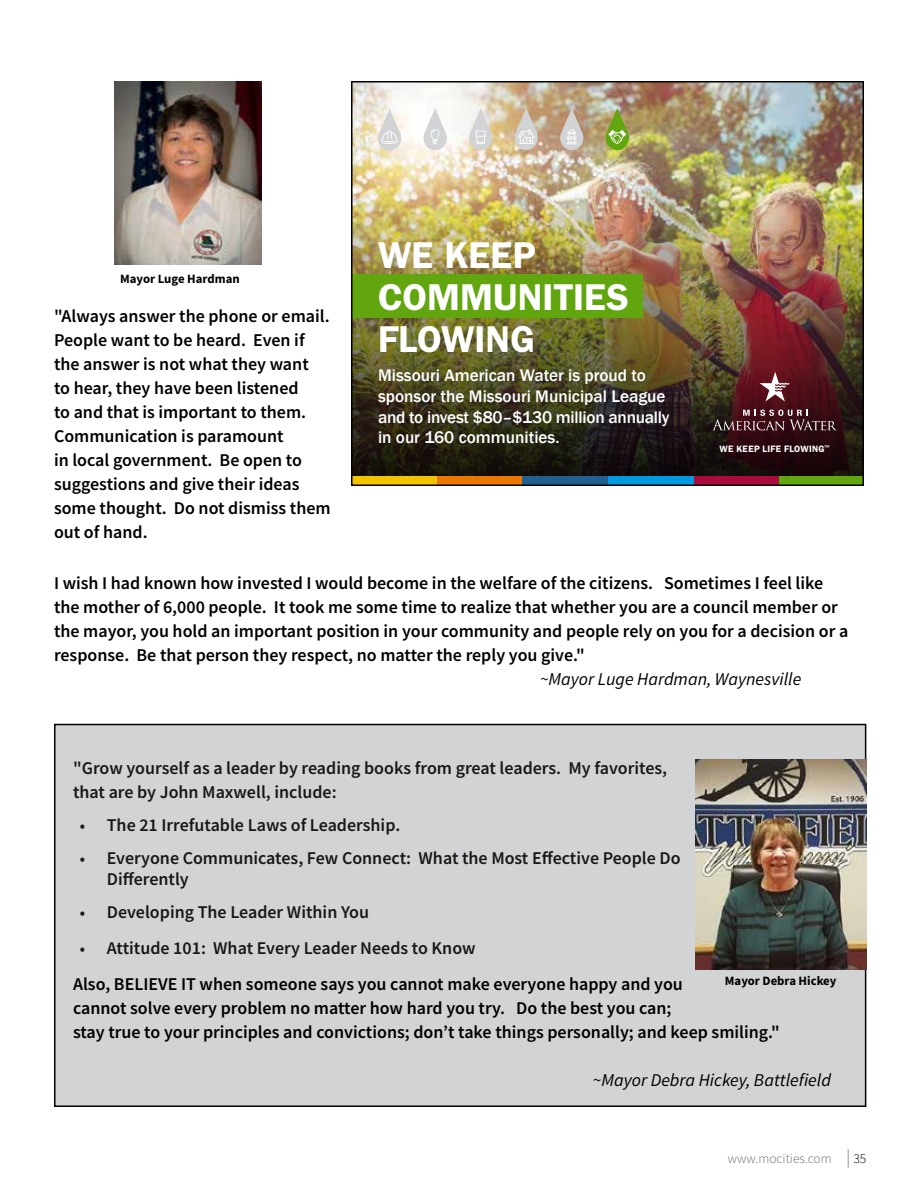
<style>
.page{position:relative;width:918px;height:1188px;background:#fff}
.page>*{position:absolute;margin:0;border:0;box-sizing:border-box;transform-origin:0 0}
.t1{font:600 37.5px/42px "ITC Franklin Gothic Std";letter-spacing:-.005em;color:#fff}
.t2{font:600 18px/24px "Source Sans Pro";color:#000}
.t3{font:600 18px/24px "Source Sans Pro";color:#181818}
.t4{font:italic 18px "Source Sans Pro";color:#000}
.t5{font:500 17.25px/20.7px "Franklin Gothic";color:#fff}
.t6{font:300 13.5px "Source Sans Pro";color:#6d6e71}
.t7{font:300 13.5px "Source Sans Pro";color:#000}
.t8{font:700 12.75px "Source Sans Pro";color:#000}
.t9{font:600 9.3px "ITC Franklin Gothic Std";letter-spacing:.025em;color:#fff}
.s1{font-size:16.5px}
.s2{font-size:16.5px;color:#181818}
.s3{color:#181818}
</style>
<div class="page">
<svg style="left:848px;top:1149px;width:1px;height:19px"></svg>
<div style="left:55px;top:725px;width:811px;height:381px;background:#d1d3d4"></div>
<div style="left:54px;top:724px;width:812px;height:383px;border:2px solid #000"></div>
<img style="left:354px;top:84px;width:507px;height:109px">
<img style="left:354px;top:193px;width:507px;height:283px">
<div style="left:693px;top:476px;width:86px;height:10px;background:#ab0a3d"></div>
<div style="left:608px;top:476px;width:85px;height:10px;background:#009ade"></div>
<div style="left:522px;top:476px;width:86px;height:10px;background:#236092"></div>
<div style="left:437px;top:476px;width:85px;height:10px;background:#ec7700"></div>
<div style="left:351px;top:476px;width:86px;height:10px;background:#f3c300"></div>
<div style="left:779px;top:476px;width:85px;height:10px;background:#61a60e"></div>
<div style="left:351px;top:275px;width:292px;height:43px;background:#61a60e"></div>
<svg style="left:712px;top:410px;width:125px;height:20px;background:#563439"></svg>
<svg style="left:760px;top:372px;width:29px;height:29px"></svg>
<div style="left:351px;top:81px;width:513px;height:405px;border:2px solid #000"></div>
<svg style="left:378px;top:109px;width:23px;height:42px"></svg>
<svg style="left:515px;top:108px;width:23px;height:42px"></svg>
<svg style="left:424px;top:108px;width:23px;height:42px"></svg>
<svg style="left:469px;top:108px;width:23px;height:42px"></svg>
<svg style="left:560px;top:108px;width:23px;height:42px"></svg>
<svg style="left:606px;top:108px;width:23px;height:42px"></svg>
<img style="left:114px;top:81px;width:147px;height:184px">
<img style="left:695px;top:759px;width:171px;height:210px">
<h1 class="t1" style="left:378px;top:234px;width:252px">WE KEEP<br>COMMUNITIES<br>FLOWING</h1>
<p class="t8" style="left:120px;top:270px;width:121px">Mayor Luge Hardman</p>
<p class="t2" style="left:54px;top:304px;width:278px">"Always answer the phone or email.<br>People want to be heard. Even if the answer is not what they want<br>to hear, they have been listened<br>to and that is important to them.<br>Communication is paramount<br>in local government. Be open to suggestions and give their ideas some thought. Do not dismiss them out of hand.</p>
<p class="t2" style="left:54px;top:571px;width:796px">I wish I had known how invested I would become in the welfare of the citizens. Sometimes I feel like the mother of 6,000 people. It took me some time to realize that whether you are a council member or the mayor, you hold an important position in your community and people rely on you for a decision or a response. Be that person they respect, no matter the reply you give."</p>
<p class="t4" style="left:540px;top:668px;width:263px">~Mayor Luge Hardman, Waynesville</p>
<p class="t5" style="left:378px;top:365px;width:293px">Missouri American Water is proud to sponsor the Missouri Municipal League and to invest $80–$130 million annually in our 160 communities.</p>
<p class="t9" style="left:720px;top:443px;width:112px">WE KEEP LIFE FLOWING<sup>™</sup></p>
<p class="t3" style="left:73px;top:756px;width:596px">"Grow yourself as a leader by reading books from great leaders. My favorites, that are by John Maxwell, include:</p>
<p class="t3" style="left:80px;top:813px;width:322px"><span class="s1">•</span> The 21 Irrefutable Laws of Leadership.</p>
<p class="t3" style="left:107px;top:848px;width:575px;line-height:21px;text-indent:-27px"><span class="s1">•</span> Everyone Communicates, Few Connect: What the Most Effective People Do<br>Differently</p>
<p class="t3" style="left:80px;top:900px;width:291px"><span class="s1">•</span> Developing The Leader Within You</p>
<p class="t2" style="left:73px;top:930px;width:611px;line-height:36px;text-indent:7px"><span class="s2">•</span> <span class="s3">Attitude 101: What Every Leader Needs to Know<br></span>Also, BELIEVE IT when someone says you cannot make everyone happy and you</p>
<p class="t2" style="left:73px;top:996px;width:708px">cannot solve every problem no matter how hard you try. Do the best you can;<br>stay true to your principles and convictions; don’t take things personally; and keep smiling."</p>
<p class="t4" style="left:593px;top:1069px;width:240px">~Mayor Debra Hickey, Battlefield</p>
<p class="t8" style="left:725px;top:972px;width:113px">Mayor Debra Hickey</p>
<p class="t6" style="left:728px;top:1150px;width:105px">www.mocities.com</p>
<p class="t7" style="left:853px;top:1150px;width:14px">35</p>
</div>
